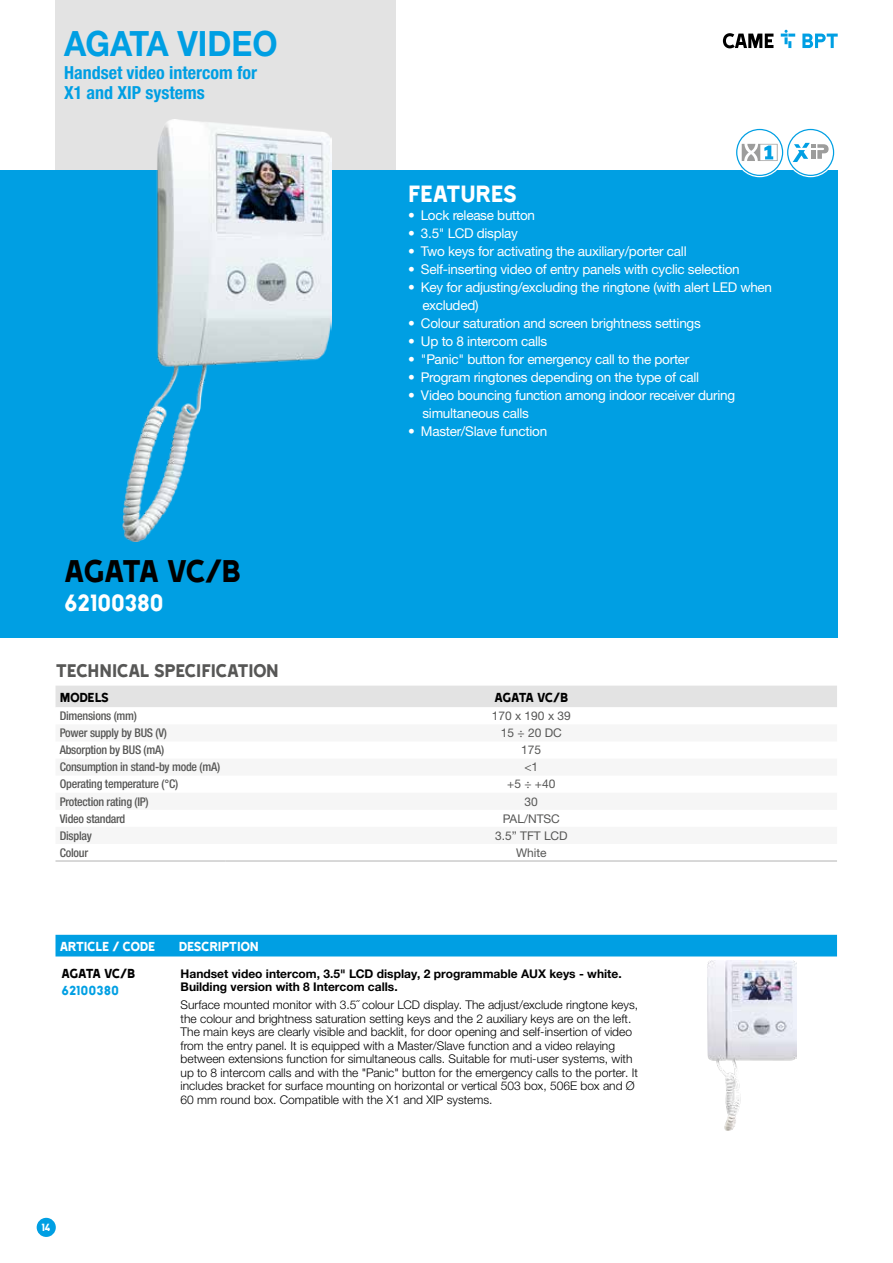
<style>
.page{position:relative;width:893px;height:1263px;background:#fff}
.page>*{position:absolute;margin:0;border:0;box-sizing:border-box;transform-origin:0 0}
.t1{font:36px "Came Type";letter-spacing:-.05em;color:#000}
.t2{font:700 34.95px "Helvetica Neue LTW1 G";color:#009fe3;scale:.93 1}
.t3{font:27px "Came Type";letter-spacing:-.03em;color:#fff}
.t4{font:21px "Came Type";letter-spacing:-.025em;color:#575756}
.t5{font:700 condensed 18px/19.5px "Helvetica Neue LTW1 G";color:#009fe3}
.t6{font:15px "Came Type";letter-spacing:-.03em;color:#000}
.t7{font:15px "Came Type";letter-spacing:-.03em;color:#fff}
.t8{font:15px "Came Type";color:#009fe3}
.t9{font:13.5px/18px "Helvetica Neue LTW1 G";letter-spacing:-.02em;color:#fff}
.t10{font:300 12px/13.5px "Helvetica Neue LTW1 G";color:#000}
.t11{font:500 condensed 12px "Helvetica Neue LTW1 G";letter-spacing:-.02em;color:#575756}
.t12{font:700 12px/13.5px "Helvetica Neue LTW1 G";color:#000}
.t13{font:12px "Helvetica Neue LTW1 G";color:#575756}
.t14{font:12px "Came Type";color:#fff}
</style>
<div class="page">
<div style="left:55px;top:0;width:340px;height:213px;background:#e3e3e3"></div>
<svg style="left:723px;top:33px;width:50px;height:15px"></svg>
<svg style="left:781px;top:30px;width:14px;height:18px"></svg>
<svg style="left:802px;top:34px;width:36px;height:14px"></svg>
<div style="left:0;top:170px;width:838px;height:468px;background:#009fe3"></div>
<div style="left:37px;top:1218px;width:19px;height:19px;background:#009fe3;border-radius:50%"></div>
<img style="left:123px;top:119px;width:208px;height:422px">
<svg style="left:736px;top:128px;width:99px;height:49px"></svg>
<div style="left:56px;top:686px;width:781px;height:21px;background:#e3e3e3"></div>
<svg style="left:56px;top:860px;width:781px;height:1px"></svg>
<hr style="left:56px;top:861px;width:170px;height:1px;background:#b3b2b2">
<hr style="left:226px;top:861px;width:611px;height:1px;background:#b3b2b2">
<div style="left:56px;top:935px;width:781px;height:21px;background:#009fe3"></div>
<img style="left:707px;top:961px;width:90px;height:170px">
<h2 class="t2" style="left:64px;top:22px;width:231px">AGATA VIDEO</h2>
<h3 class="t5" style="left:64px;top:63px;width:195px">Handset video intercom for<br>X1 and XIP systems</h3>
<h1 class="t1" style="left:64px;top:552px;width:178px">AGATA VC/B</h1>
<h3 class="t3" style="left:64px;top:588px;width:101px">62100380</h3>
<h3 class="t3" style="left:408px;top:180px;width:111px">FEATURES</h3>
<p class="t9" style="left:408px;top:206px;width:128px">• Lock release button</p>
<p class="t9" style="left:408px;top:224px;width:111px">• 3.5" LCD display</p>
<p class="t9" style="left:408px;top:242px;width:280px">• Two keys for activating the auxiliary/porter call</p>
<p class="t9" style="left:408px;top:260px;width:333px">• Self-inserting video of entry panels with cyclic selection</p>
<p class="t9" style="left:422px;top:278px;width:351px;text-indent:-14px">• Key for adjusting/excluding the ringtone (with alert LED when excluded)</p>
<p class="t9" style="left:408px;top:314px;width:294px">• Colour saturation and screen brightness settings</p>
<p class="t9" style="left:408px;top:332px;width:141px">• Up to 8 intercom calls</p>
<p class="t9" style="left:408px;top:350px;width:283px">• "Panic" button for emergency call to the porter</p>
<p class="t9" style="left:408px;top:368px;width:293px">• Program ringtones depending on the type of call</p>
<p class="t9" style="left:422px;top:386px;width:314px;text-indent:-14px">• Video bouncing function among indoor receiver during simultaneous calls</p>
<p class="t9" style="left:408px;top:422px;width:141px">• Master/Slave function</p>
<h3 class="t4" style="left:56px;top:660px;width:225px">TECHNICAL SPECIFICATION</h3>
<p class="t6" style="left:60px;top:689px;width:51px">MODELS</p>
<p class="t6" style="left:494px;top:689px;width:75px">AGATA VC/B</p>
<p class="t11" style="left:60px;top:709px;width:79px">Dimensions (mm)</p>
<p class="t13" style="left:492px;top:708px;width:81px">170 x 190 x 39</p>
<p class="t11" style="left:60px;top:726px;width:109px">Power supply by BUS (V)</p>
<p class="t13" style="left:501px;top:725px;width:63px">15 ÷ 20 DC</p>
<p class="t11" style="left:60px;top:743px;width:106px">Absorption by BUS (mA)</p>
<p class="t13" style="left:521px;top:743px;width:22px">175</p>
<p class="t11" style="left:60px;top:760px;width:162px">Consumption in stand-by mode (mA)</p>
<p class="t13" style="left:524px;top:760px;width:15px">&lt;1</p>
<p class="t11" style="left:60px;top:777px;width:120px">Operating temperature (°C)</p>
<p class="t13" style="left:507px;top:777px;width:50px">+5 ÷ +40</p>
<p class="t11" style="left:60px;top:794px;width:90px">Protection rating (IP)</p>
<p class="t13" style="left:525px;top:794px;width:15px">30</p>
<p class="t11" style="left:60px;top:811px;width:67px">Video standard</p>
<p class="t13" style="left:503px;top:811px;width:59px">PAL/NTSC</p>
<p class="t11" style="left:60px;top:828px;width:34px">Display</p>
<p class="t13" style="left:495px;top:828px;width:74px">3.5” TFT LCD</p>
<p class="t11" style="left:60px;top:845px;width:30px">Colour</p>
<p class="t13" style="left:516px;top:845px;width:32px">White</p>
<p class="t7" style="left:60px;top:938px;width:97px">ARTICLE / CODE</p>
<p class="t7" style="left:179px;top:938px;width:81px">DESCRIPTION</p>
<p class="t6" style="left:62px;top:966px;width:75px">AGATA VC/B</p>
<p class="t8" style="left:62px;top:982px;width:59px">62100380</p>
<p class="t12" style="left:181px;top:967px;width:443px">Handset video intercom, 3.5" LCD display, 2 programmable AUX keys - white.<br>Building version with 8 Intercom calls.</p>
<p class="t10" style="left:181px;top:998px;width:459px">Surface mounted monitor with 3.5˝ colour LCD display. The adjust/exclude ringtone keys, the colour and brightness saturation setting keys and the 2 auxiliary keys are on the left.<br>The main keys are clearly visible and backlit, for door opening and self-insertion of video from the entry panel. It is equipped with a Master/Slave function and a video relaying between extensions function for simultaneous calls. Suitable for muti-user systems, with up to 8 intercom calls and with the "Panic" button for the emergency calls to the porter. It includes bracket for surface mounting on horizontal or vertical 503 box, 506E box and Ø 60 mm round box. Compatible with the X1 and XIP systems.</p>
<p class="t14" style="left:42px;top:1221px;width:11px">14</p>
</div>
